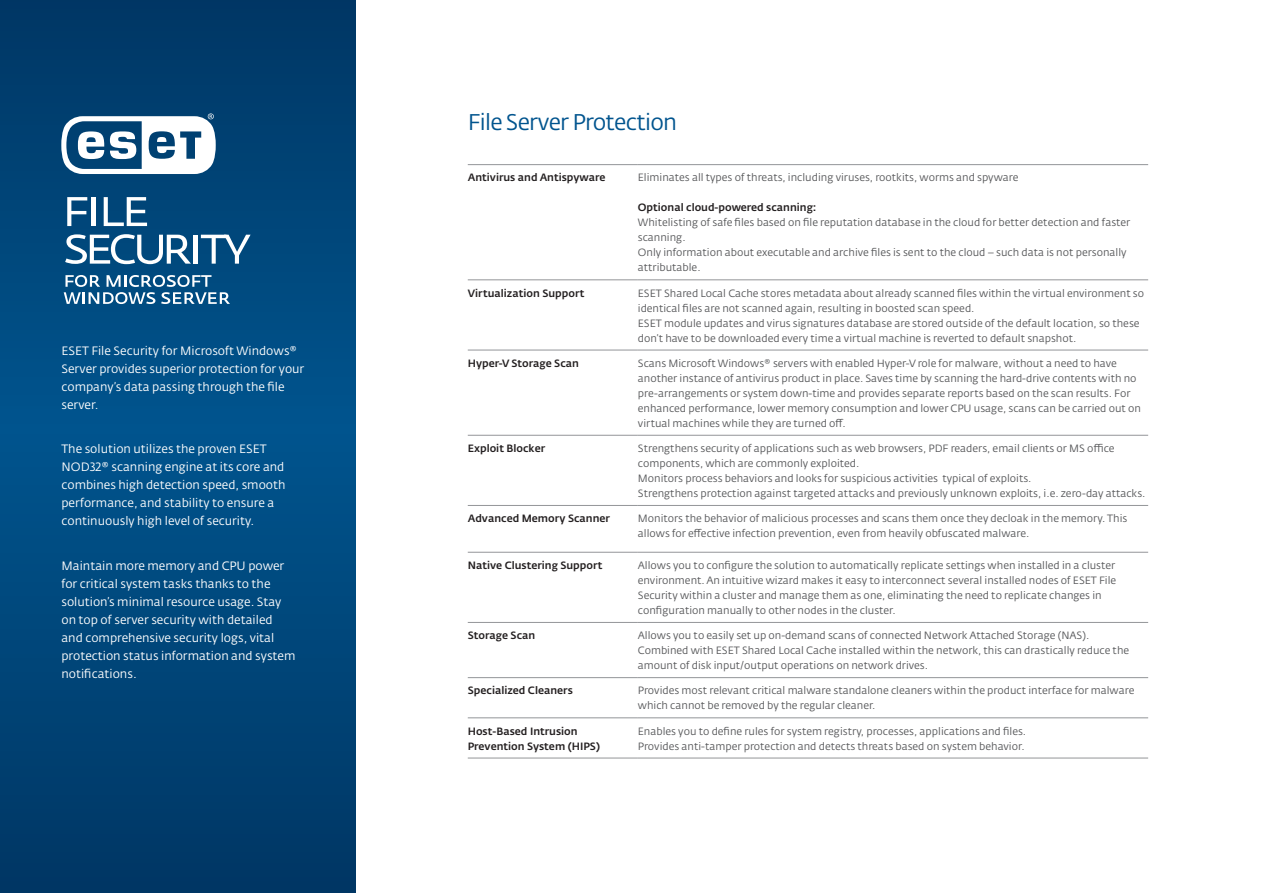
<style>
.page{position:relative;width:1263px;height:893px;background:#fff}
.page>*{position:absolute;margin:0;border:0;box-sizing:border-box;transform-origin:0 0}
.t1{font:22.5px "Fedra Sans Alt Pro";letter-spacing:-.03em;color:#00548e}
.t2{font:12px/18px "Fedra Sans Alt Pro";color:#fff}
.t3{font:10.5px/15px "Fedra Sans Alt Pro";color:#57585a}
.t4{font:500 10.5px/15px "Fedra Sans Alt Pro";color:#231f20}
</style>
<div class="page">
<svg style="left:0;top:0;width:355px;height:893px;background:#004578"></svg>
<hr style="left:468px;top:164px;width:170px;height:1px;background:#939598">
<hr style="left:638px;top:164px;width:510px;height:1px;background:#939598">
<hr style="left:468px;top:279px;width:170px;height:1px;background:#939598">
<hr style="left:638px;top:279px;width:510px;height:1px;background:#939598">
<hr style="left:468px;top:350px;width:170px;height:1px;background:#939598">
<hr style="left:638px;top:350px;width:510px;height:1px;background:#939598">
<hr style="left:468px;top:505px;width:170px;height:1px;background:#939598">
<hr style="left:638px;top:505px;width:510px;height:1px;background:#939598">
<hr style="left:468px;top:552px;width:170px;height:1px;background:#939598">
<hr style="left:638px;top:552px;width:510px;height:1px;background:#939598">
<hr style="left:468px;top:622px;width:170px;height:1px;background:#939598">
<hr style="left:638px;top:622px;width:510px;height:1px;background:#939598">
<hr style="left:468px;top:677px;width:170px;height:1px;background:#939598">
<hr style="left:638px;top:677px;width:510px;height:1px;background:#939598">
<hr style="left:468px;top:717px;width:170px;height:1px;background:#939598">
<hr style="left:638px;top:717px;width:510px;height:1px;background:#939598">
<hr style="left:468px;top:435px;width:170px;height:1px;background:#939598">
<hr style="left:638px;top:435px;width:510px;height:1px;background:#939598">
<hr style="left:468px;top:758px;width:170px;height:1px;background:#939598">
<hr style="left:638px;top:758px;width:510px;height:1px;background:#939598">
<svg style="left:67px;top:197px;width:20px;height:29px"></svg>
<hr style="left:92px;top:197px;width:4px;height:29px;background:#fff">
<svg style="left:104px;top:197px;width:43px;height:29px"></svg>
<svg style="left:65px;top:234px;width:126px;height:30px"></svg>
<hr style="left:194px;top:235px;width:4px;height:29px;background:#fff">
<svg style="left:201px;top:235px;width:50px;height:29px"></svg>
<svg style="left:64px;top:275px;width:166px;height:29px"></svg>
<svg style="left:61px;top:114px;width:155px;height:60px"></svg>
<p class="t2" style="left:61px;top:342px;width:244px">ESET File Security for Microsoft Windows® Server provides superior protection for your company’s data passing through the file server.</p>
<p class="t2" style="left:61px;top:440px;width:226px">The solution utilizes the proven ESET NOD32® scanning engine at its core and combines high detection speed, smooth performance, and stability to ensure a continuously high level of security.</p>
<p class="t2" style="left:61px;top:557px;width:236px">Maintain more memory and CPU power for critical system tasks thanks to the solution’s minimal resource usage. Stay on top of server security with detailed and comprehensive security logs, vital protection status information and system notifications.</p>
<h1 class="t1" style="left:468px;top:108px;width:211px">File Server Protection</h1>
<p class="t4" style="left:468px;top:170px;width:139px">Antivirus and Antispyware</p>
<p class="t3" style="left:638px;top:170px;width:382px">Eliminates all types of threats, including viruses, rootkits, worms and spyware</p>
<p class="t4" style="left:638px;top:200px;width:180px">Optional cloud-powered scanning:</p>
<p class="t3" style="left:638px;top:215px;width:494px">Whitelisting of safe files based on file reputation database in the cloud for better detection and faster scanning.<br>Only information about executable and archive files is sent to the cloud – such data is not personally attributable.</p>
<p class="t4" style="left:468px;top:285px;width:118px">Virtualization Support</p>
<p class="t3" style="left:638px;top:285px;width:508px">ESET Shared Local Cache stores metadata about already scanned files within the virtual environment so identical files are not scanned again, resulting in boosted scan speed.<br>ESET module updates and virus signatures database are stored outside of the default location, so these don’t have to be downloaded every time a virtual machine is reverted to default snapshot.</p>
<p class="t4" style="left:468px;top:356px;width:113px">Hyper-V Storage Scan</p>
<p class="t3" style="left:638px;top:356px;width:504px">Scans Microsoft Windows® servers with enabled Hyper-V role for malware, without a need to have another instance of antivirus product in place. Saves time by scanning the hard-drive contents with no pre-arrangements or system down-time and provides separate reports based on the scan results. For enhanced performance, lower memory consumption and lower CPU usage, scans can be carried out on virtual machines while they are turned off.</p>
<p class="t4" style="left:468px;top:441px;width:79px">Exploit Blocker</p>
<p class="t3" style="left:638px;top:441px;width:509px">Strengthens security of applications such as web browsers, PDF readers, email clients or MS office components, which are commonly exploited.<br>Monitors process behaviors and looks for suspicious activities typical of exploits.<br>Strengthens protection against targeted attacks and previously unknown exploits, i.e. zero-day attacks.</p>
<p class="t4" style="left:468px;top:511px;width:144px">Advanced Memory Scanner</p>
<p class="t3" style="left:638px;top:511px;width:491px">Monitors the behavior of malicious processes and scans them once they decloak in the memory. This allows for effective infection prevention, even from heavily obfuscated malware.</p>
<p class="t4" style="left:468px;top:558px;width:136px">Native Clustering Support</p>
<p class="t3" style="left:638px;top:558px;width:480px">Allows you to configure the solution to automatically replicate settings when installed in a cluster environment. An intuitive wizard makes it easy to interconnect several installed nodes of ESET File Security within a cluster and manage them as one, eliminating the need to replicate changes in configuration manually to other nodes in the cluster.</p>
<p class="t4" style="left:468px;top:628px;width:69px">Storage Scan</p>
<p class="t3" style="left:638px;top:628px;width:493px">Allows you to easily set up on-demand scans of connected Network Attached Storage (NAS).<br>Combined with ESET Shared Local Cache installed within the network, this can drastically reduce the amount of disk input/output operations on network drives.</p>
<p class="t4" style="left:468px;top:683px;width:107px">Specialized Cleaners</p>
<p class="t3" style="left:638px;top:683px;width:498px">Provides most relevant critical malware standalone cleaners within the product interface for malware which cannot be removed by the regular cleaner.</p>
<p class="t4" style="left:468px;top:723px;width:134px">Host-Based Intrusion<br>Prevention System (HIPS)</p>
<p class="t3" style="left:638px;top:723px;width:390px">Enables you to define rules for system registry, processes, applications and files.<br>Provides anti-tamper protection and detects threats based on system behavior.</p>
</div>
